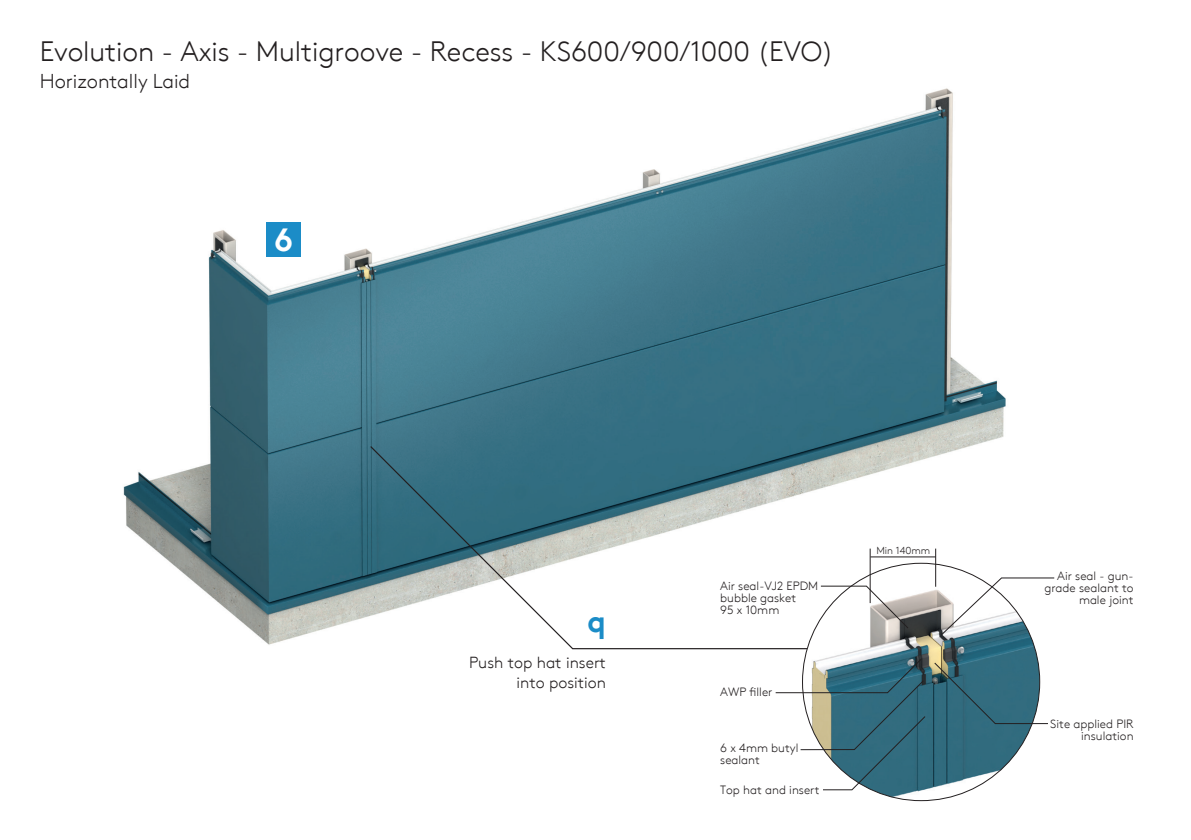
<style>
.page{position:relative;width:1191px;height:840px;background:#fff}
.page>*{position:absolute;margin:0;border:0;box-sizing:border-box;transform-origin:0 0}
.t1{font:700 32px "Kingspan Brown TT";color:#fff}
.t2{font:700 30px "Kingspan Brown TT";color:#1b8cc7}
.t3{font:300 28px "Kingspan Brown TT";letter-spacing:-.005em;color:#231f20}
.t4{font:300 20px "Kingspan Brown TT";color:#231f20}
.t5{font:300 16px/19.2px "Kingspan Brown TT";color:#231f20;text-align:right}
.t6{font:300 12px/12px "Kingspan Brown TT";color:#231f20}
.t7{font:300 10.2px "Kingspan Brown TT";color:#231f20}
</style>
<div class="page">
<img style="left:123px;top:88px;width:883px;height:562px">
<svg style="left:369px;top:444px;width:605px;height:205px"></svg>
<div style="left:266px;top:223px;width:34px;height:34px;background:#1b8cc7"></div>
<img style="left:802px;top:567px;width:237px;height:233px">
<hr style="left:869px;top:548px;width:1px;height:54px;background:#231f20">
<hr style="left:935px;top:548px;width:1px;height:38px;background:#231f20">
<hr style="left:870px;top:556px;width:65px;height:1px;background:#231f20">
<svg style="left:820px;top:584px;width:89px;height:45px"></svg>
<svg style="left:775px;top:657px;width:151px;height:133px"></svg>
<svg style="left:940px;top:576px;width:115px;height:59px"></svg>
<svg style="left:933px;top:661px;width:115px;height:63px;background:#447584"></svg>
<div style="left:720px;top:784px;width:102px;height:14px;background:#fff"></div>
<h3 class="t3" style="left:40px;top:30px;width:796px">Evolution - Axis - Multigroove - Recess - KS600/900/1000 (EVO)</h3>
<h3 class="t4" style="left:40px;top:66px;width:152px">Horizontally Laid</h3>
<h1 class="t1" style="left:274px;top:214px;width:20px">6</h1>
<h2 class="t2" style="left:587px;top:597px;width:20px">q</h2>
<h3 class="t5" style="left:469px;top:651px;width:138px">Push top hat insert into position</h3>
<p class="t6" style="left:720px;top:578px;width:100px">Air seal-VJ2 EPDM bubble gasket<br>95 x 10mm</p>
<p class="t6" style="left:720px;top:684px;width:54px">AWP filler</p>
<p class="t6" style="left:720px;top:740px;width:80px">6 x 4mm butyl sealant</p>
<p class="t6" style="left:720px;top:782px;width:101px">Top hat and insert</p>
<p class="t7" style="left:876px;top:542px;width:55px">Min 140mm</p>
<p class="t6" style="left:1044px;top:569px;width:91px;text-align:right">Air seal - gun&shy;grade sealant to male joint</p>
<p class="t6" style="left:1050px;top:716px;width:85px;text-align:right">Site applied PIR insulation</p>
</div>
